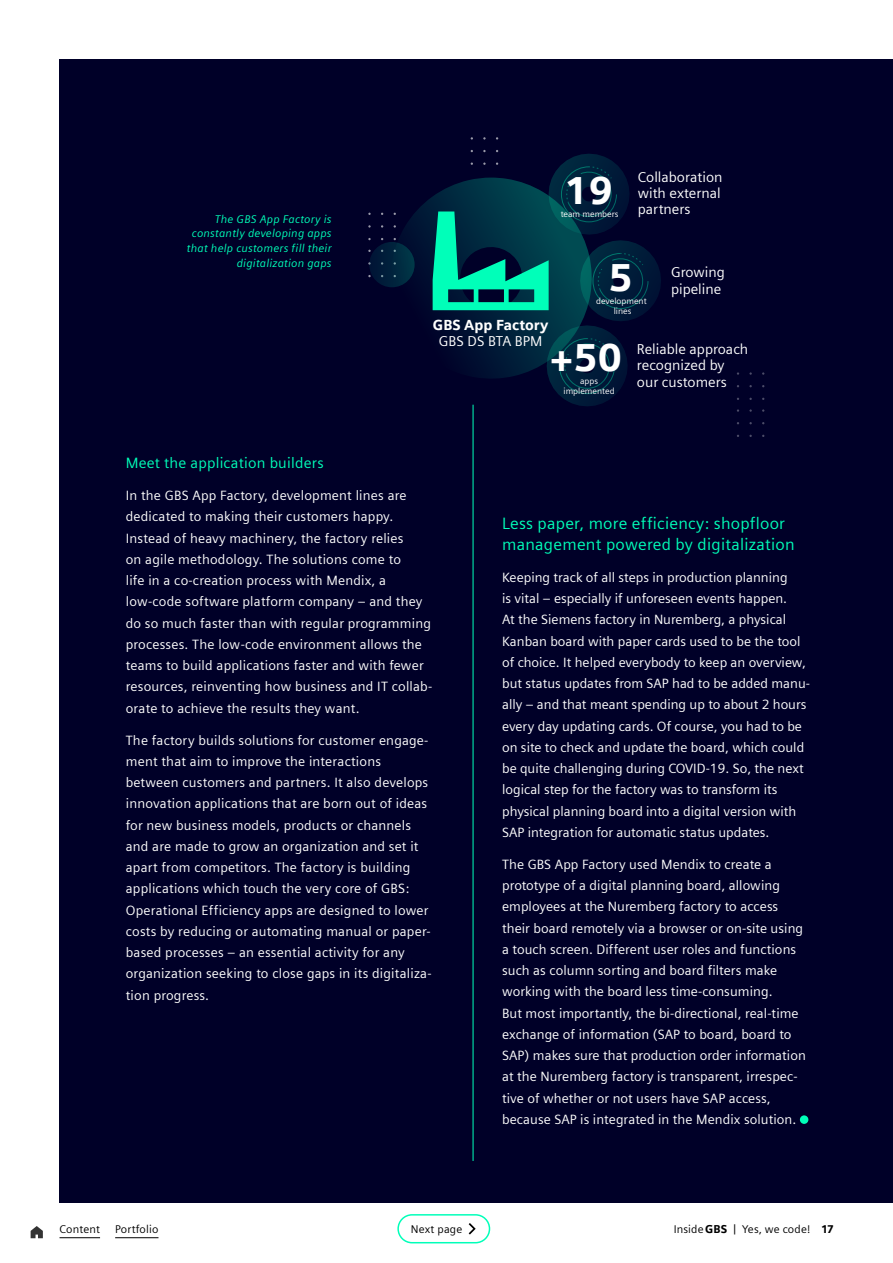
<style>
.page{position:relative;width:893px;height:1263px;background:#fff}
.page>*{position:absolute;margin:0;border:0;box-sizing:border-box;transform-origin:0 0}
.t1{font:900 38.25px "Siemens Sans";color:#fff}
.t2{font:16.5px/21px "Siemens Sans Global";letter-spacing:.015em;color:#00ffb9}
.t3{font:15px "Siemens Sans Global";letter-spacing:.015em;color:#00ffb9}
.t4{font:14.4px/16.4px "Siemens Sans Global";color:#fff}
.t5{font:900 14.4px "Siemens Sans";color:#fff}
.t6{font:13.5px/21.3px "Siemens Sans Global";letter-spacing:.005em;color:#fff}
.t7{font:italic 11.25px/14.7px "Siemens Sans Global";letter-spacing:.015em;color:#00ffb9;text-align:right}
.t8{font:11.25px "Siemens Sans Global";letter-spacing:.015em;color:#000}
.t9{font:8.7px/10.1px "Siemens Sans Global";color:#fff;text-align:center}
.s1{font-family:"Siemens Sans";font-weight:900}
</style>
<div class="page">
<div style="left:397px;top:1214px;width:93px;height:29px;border:2px solid #00ffb9;border-radius:14px"></div>
<svg style="left:469px;top:1223px;width:7px;height:11px"></svg>
<div style="left:60px;top:60px;width:833px;height:1143px;background:#000028"></div>
<div style="left:800px;top:1115px;width:8px;height:9px;background:#00ffb9;border-radius:50%"></div>
<div style="left:369px;top:242px;width:46px;height:45px;background:#001c3a;border-radius:23px"></div>
<svg style="left:393px;top:150px;width:268px;height:256px"></svg>
<hr style="left:473px;top:405px;width:1px;height:756px;background:#00ffb9">
<hr style="left:60px;top:1237px;width:40px;height:1px;background:#000">
<hr style="left:115px;top:1237px;width:43px;height:1px;background:#000">
<svg style="left:31px;top:1226px;width:12px;height:12px"></svg>
<p class="t7" style="left:187px;top:211px;width:146px">The GBS App Factory is constantly developing apps that help customers fill their digitalization gaps</p>
<h1 class="t1" style="left:565px;top:160px;width:50px">19</h1>
<p class="t4" style="left:638px;top:168px;width:86px">Collaboration with external partners</p>
<p class="t9" style="left:561px;top:209px;width:59px">team members</p>
<h1 class="t1" style="left:609px;top:247px;width:26px">5</h1>
<p class="t9" style="left:596px;top:296px;width:52px">development lines</p>
<h1 class="t1" style="left:549px;top:327px;width:74px">+50</h1>
<p class="t9" style="left:563px;top:376px;width:53px">apps implemented</p>
<p class="t4" style="left:671px;top:264px;width:55px">Growing pipeline</p>
<p class="t5" style="left:433px;top:313px;width:117px">GBS App Factory</p>
<p class="t4" style="left:439px;top:333px;width:105px">GBS DS BTA BPM</p>
<p class="t4" style="left:637px;top:341px;width:113px">Reliable approach recognized by our customers</p>
<p class="t3" style="left:126px;top:454px;width:199px">Meet the application builders</p>
<p class="t6" style="left:126px;top:485px;width:308px">In the GBS App Factory, development lines are dedicated to making their customers happy.<br>Instead of heavy machinery, the factory relies<br>on agile methodology. The solutions come to<br>life in a co-creation process with Mendix, a low-code software platform company – and they do so much faster than with regular programming processes. The low-code environment allows the teams to build applications faster and with fewer resources, reinventing how business and IT collab&shy;orate to achieve the results they want.</p>
<p class="t6" style="left:126px;top:729px;width:307px">The factory builds solutions for customer engage&shy;ment that aim to improve the interactions between customers and partners. It also develops innovation applications that are born out of ideas for new business models, products or channels and are made to grow an organization and set it apart from competitors. The factory is building applications which touch the very core of GBS:<br>Operational Efficiency apps are designed to lower costs by reducing or automating manual or paper&shy;based processes – an essential activity for any organization seeking to close gaps in its digitaliza&shy;tion progress.</p>
<p class="t8" style="left:60px;top:1223px;width:42px">Content</p>
<p class="t8" style="left:115px;top:1223px;width:45px">Portfolio</p>
<p class="t8" style="left:411px;top:1222px;width:53px">Next page</p>
<p class="t2" style="left:502px;top:513px;width:294px">Less paper, more efficiency: shopfloor management powered by digitalization</p>
<p class="t6" style="left:502px;top:566px;width:309px">Keeping track of all steps in production planning<br>is vital – especially if unforeseen events happen.<br>At the Siemens factory in Nuremberg, a physical Kanban board with paper cards used to be the tool of choice. It helped everybody to keep an overview, but status updates from SAP had to be added manu&shy;ally – and that meant spending up to about 2 hours every day updating cards. Of course, you had to be on site to check and update the board, which could be quite challenging during COVID-19. So, the next logical step for the factory was to transform its physical planning board into a digital version with SAP integration for automatic status updates.</p>
<p class="t6" style="left:502px;top:853px;width:305px">The GBS App Factory used Mendix to create a prototype of a digital planning board, allowing employees at the Nuremberg factory to access their board remotely via a browser or on-site using a touch screen. Different user roles and functions such as column sorting and board filters make working with the board less time-consuming.<br>But most importantly, the bi-directional, real-time exchange of information (SAP to board, board to SAP) makes sure that production order information at the Nuremberg factory is transparent, irrespec&shy;tive of whether or not users have SAP access, because SAP is integrated in the Mendix solution.</p>
<p class="t8" style="left:674px;top:1223px;width:161px">Inside<span class="s1">GBS</span> | Yes, we code! <span class="s1">17</span></p>
</div>
